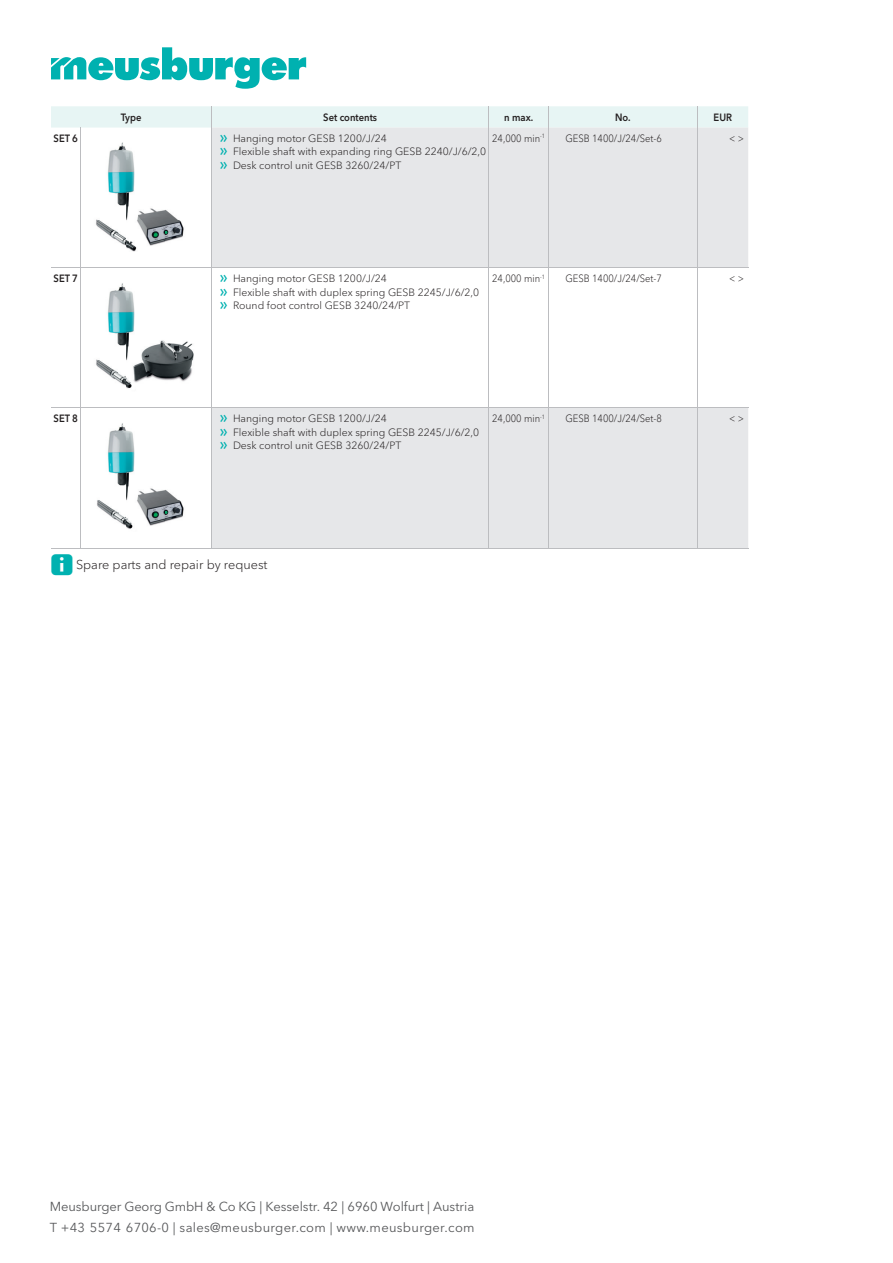
<style>
.page{position:relative;width:893px;height:1263px;background:#fff}
.page>*{position:absolute;margin:0;border:0;box-sizing:border-box;transform-origin:0 0}
.t1{font:12.9px/20.7px "Avenir Next W1 G";color:#57585a}
.t2{font:300 12.75px "Avenir Next W1 G";color:#231f20}
.t3{font:300 10.5px/13.5px "Avenir Next W1 G";color:#231f20}
.t4{font:300 10.5px "Avenir Next W1 G";color:#231f20;scale:.9 1}
.t5{font:600 10.5px "Avenir Next W1 G";color:#231f20;scale:.9 1}
.s1{font-family:"Meusburger Sonderzeichen";font-weight:400;color:#00b1b0}
</style>
<div class="page">
<svg style="left:51px;top:47px;width:255px;height:42px"></svg>
<svg style="left:212px;top:128px;width:536px;height:420px;fill:#e6e7e9"></svg>
<hr style="left:81px;top:128px;width:1px;height:140px;background:#bcbdc0">
<hr style="left:211px;top:128px;width:1px;height:140px;background:#bcbdc0">
<hr style="left:489px;top:128px;width:1px;height:140px;background:#bcbdc0">
<hr style="left:548px;top:128px;width:1px;height:140px;background:#bcbdc0">
<hr style="left:697px;top:128px;width:1px;height:140px;background:#bcbdc0">
<hr style="left:51px;top:268px;width:30px;height:1px;background:#bcbdc0">
<hr style="left:81px;top:268px;width:131px;height:1px;background:#bcbdc0">
<hr style="left:81px;top:268px;width:1px;height:140px;background:#bcbdc0">
<hr style="left:212px;top:268px;width:277px;height:1px;background:#bcbdc0">
<hr style="left:211px;top:268px;width:1px;height:140px;background:#bcbdc0">
<hr style="left:489px;top:268px;width:59px;height:1px;background:#bcbdc0">
<hr style="left:489px;top:268px;width:1px;height:140px;background:#bcbdc0">
<hr style="left:548px;top:268px;width:149px;height:1px;background:#bcbdc0">
<hr style="left:548px;top:268px;width:1px;height:140px;background:#bcbdc0">
<hr style="left:697px;top:268px;width:51px;height:1px;background:#bcbdc0">
<hr style="left:697px;top:268px;width:1px;height:140px;background:#bcbdc0">
<hr style="left:51px;top:408px;width:30px;height:1px;background:#bcbdc0">
<hr style="left:81px;top:408px;width:131px;height:1px;background:#bcbdc0">
<hr style="left:81px;top:408px;width:1px;height:140px;background:#bcbdc0">
<hr style="left:212px;top:408px;width:277px;height:1px;background:#bcbdc0">
<hr style="left:211px;top:408px;width:1px;height:140px;background:#bcbdc0">
<hr style="left:489px;top:408px;width:59px;height:1px;background:#bcbdc0">
<hr style="left:489px;top:408px;width:1px;height:140px;background:#bcbdc0">
<hr style="left:548px;top:408px;width:149px;height:1px;background:#bcbdc0">
<hr style="left:548px;top:408px;width:1px;height:140px;background:#bcbdc0">
<hr style="left:697px;top:408px;width:51px;height:1px;background:#bcbdc0">
<hr style="left:697px;top:408px;width:1px;height:140px;background:#bcbdc0">
<hr style="left:51px;top:548px;width:30px;height:1px;background:#bcbdc0">
<hr style="left:81px;top:548px;width:131px;height:1px;background:#bcbdc0">
<hr style="left:212px;top:548px;width:277px;height:1px;background:#bcbdc0">
<hr style="left:489px;top:548px;width:59px;height:1px;background:#bcbdc0">
<hr style="left:548px;top:548px;width:149px;height:1px;background:#bcbdc0">
<hr style="left:697px;top:548px;width:51px;height:1px;background:#bcbdc0">
<div style="left:51px;top:106px;width:697px;height:22px;background:#e7f5f4"></div>
<img style="left:96px;top:142px;width:88px;height:110px">
<img style="left:96px;top:283px;width:98px;height:106px">
<img style="left:97px;top:423px;width:87px;height:106px">
<p class="t5" style="left:121px;top:111px;width:25px">Type</p>
<p class="t5" style="left:323px;top:111px;width:61px">Set contents</p>
<p class="t5" style="left:504px;top:111px;width:34px">n max.</p>
<p class="t5" style="left:615px;top:111px;width:19px">No.</p>
<p class="t5" style="left:714px;top:111px;width:22px">EUR</p>
<p class="t5" style="left:54px;top:132px;width:29px">SET 6</p>
<p class="t3" style="left:220px;top:131px;width:268px"><span class="s1">f</span> Hanging motor GESB 1200/J/24<br><span class="s1">f</span> Flexible shaft with expanding ring GESB 2240/J/6/2,0 <span class="s1">f</span> Desk control unit GESB 3260/24/PT</p>
<p class="t4" style="left:492px;top:132px;width:60px">24,000 min<sup>-1</sup></p>
<p class="t4" style="left:566px;top:132px;width:109px">GESB 1400/J/24/Set-6</p>
<p class="t4" style="left:729px;top:132px;width:18px">&lt; &gt;</p>
<p class="t5" style="left:54px;top:272px;width:29px">SET 7</p>
<p class="t3" style="left:220px;top:272px;width:261px"><span class="s1">f</span> Hanging motor GESB 1200/J/24<br><span class="s1">f</span> Flexible shaft with duplex spring GESB 2245/J/6/2,0 <span class="s1">f</span> Round foot control GESB 3240/24/PT</p>
<p class="t4" style="left:492px;top:272px;width:60px">24,000 min<sup>-1</sup></p>
<p class="t4" style="left:566px;top:272px;width:109px">GESB 1400/J/24/Set-7</p>
<p class="t4" style="left:729px;top:272px;width:18px">&lt; &gt;</p>
<p class="t5" style="left:54px;top:412px;width:29px">SET 8</p>
<p class="t3" style="left:220px;top:412px;width:261px"><span class="s1">f</span> Hanging motor GESB 1200/J/24<br><span class="s1">f</span> Flexible shaft with duplex spring GESB 2245/J/6/2,0 <span class="s1">f</span> Desk control unit GESB 3260/24/PT</p>
<p class="t4" style="left:492px;top:412px;width:60px">24,000 min<sup>-1</sup></p>
<p class="t4" style="left:566px;top:412px;width:109px">GESB 1400/J/24/Set-8</p>
<p class="t4" style="left:729px;top:412px;width:18px">&lt; &gt;</p>
<p class="t2" style="left:51px;top:556px;width:218px"><span class="s1">E</span> Spare parts and repair by request</p>
<p class="t1" style="left:50px;top:1196px;width:426px">Meusburger Georg GmbH &amp; Co KG | Kesselstr. 42 | 6960 Wolfurt | Austria<br>T +43 5574 6706-0 | sales@meusburger.com | www.meusburger.com</p>
</div>
